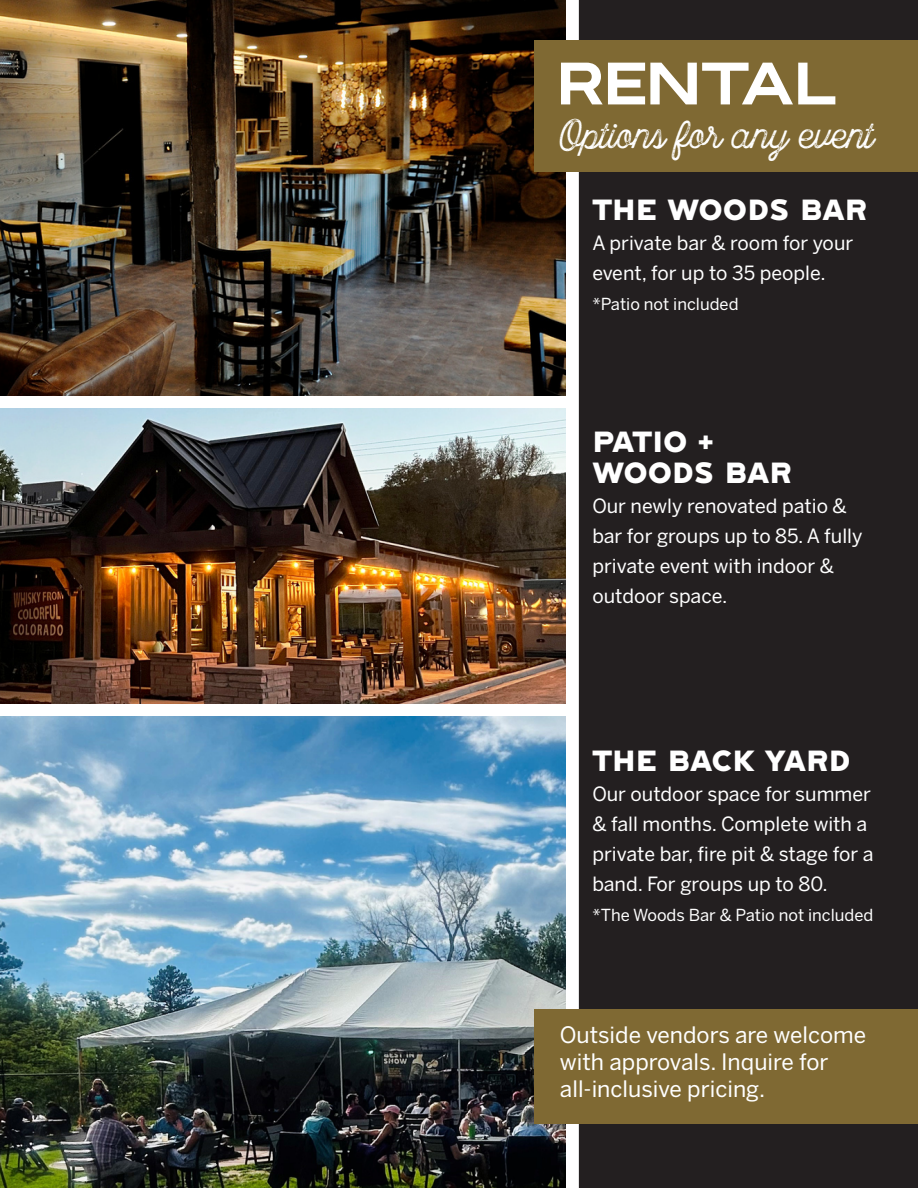
<style>
.page{position:relative;width:918px;height:1188px;background:#fff}
.page>*{position:absolute;margin:0;border:0;box-sizing:border-box;transform-origin:0 0}
.t1{font:500 54px "Bristone";color:#fff}
.t2{font:39px "Local Brewery Three";color:#fff}
.t3{font:25.5px "Hebden Grotesque";color:#fff}
.t4{font:22.5px/27px "Benton Sans";color:#fff}
.t5{font:19.5px/30px "Benton Sans";color:#fff}
.t6{font:16.5px "Benton Sans";color:#fff}
</style>
<div class="page">
<img style="left:0;top:0;width:566px;height:395px">
<img style="left:0;top:408px;width:566px;height:295px">
<img style="left:0;top:717px;width:566px;height:471px">
<div style="left:568px;top:0;width:350px;height:1188px;background:#231f20"></div>
<div style="left:535px;top:40px;width:383px;height:132px;background:#7f6933"></div>
<div style="left:535px;top:1009px;width:383px;height:114px;background:#7f6933"></div>
<p class="t1" style="left:561px;top:49px;width:281px">RENTAL</p>
<p class="t2" style="left:561px;top:112px;width:315px">Options for any event</p>
<p class="t3" style="left:592px;top:192px;width:277px">THE WOODS BAR</p>
<p class="t5" style="left:592px;top:228px;width:262px">A private bar &amp; room for your event, for up to 35 people.</p>
<p class="t6" style="left:592px;top:294px;width:148px">*Patio not included</p>
<p class="t3" style="left:592px;top:424px;width:123px">PATIO +</p>
<p class="t3" style="left:592px;top:454px;width:202px">WOODS BAR</p>
<p class="t5" style="left:592px;top:491px;width:272px">Our newly renovated patio &amp; bar for groups up to 85. A fully private event with indoor &amp; outdoor space.</p>
<p class="t3" style="left:592px;top:743px;width:260px">THE BACK YARD</p>
<p class="t5" style="left:592px;top:779px;width:283px">Our outdoor space for summer &amp; fall months. Complete with a private bar, fire pit &amp; stage for a band. For groups up to 80.</p>
<p class="t6" style="left:592px;top:905px;width:283px">*The Woods Bar &amp; Patio not included</p>
<p class="t4" style="left:560px;top:1022px;width:308px">Outside vendors are welcome with approvals. Inquire for</p>
<p class="t4" style="left:560px;top:1076px;width:207px">all-inclusive pricing.</p>
</div>
